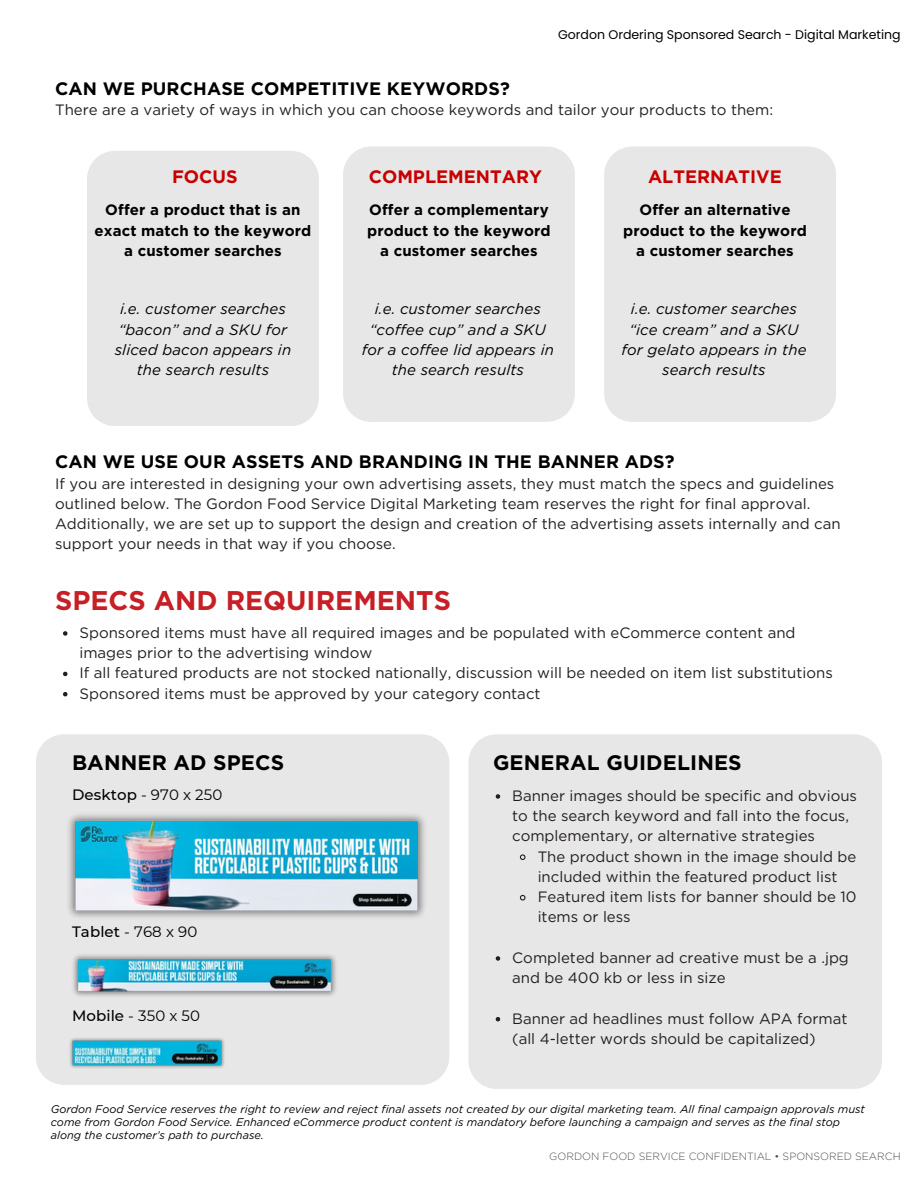
<style>
.page{position:relative;width:918px;height:1188px;background:#fff}
.page>*{position:absolute;margin:0;border:0;box-sizing:border-box;transform-origin:0 0}
.t1{font:700 27px "Gotham";color:#c62026}
.t2{font:700 21px "Gotham";letter-spacing:.005em;color:#000}
.t3{font:700 18px "Gotham";letter-spacing:.005em;color:#000}
.t4{font:700 18px "Gotham";color:#c80000}
.t5{font:15px/20.2px "Gotham";color:#231f20}
.t6{font:italic 15px/20.2px "Gotham";letter-spacing:.005em;color:#000;text-align:center}
.t7{font:700 15px/20.2px "Gotham";letter-spacing:.005em;color:#000;text-align:center}
.t8{font:15px "Montserrat";letter-spacing:.005em;color:#000}
.t9{font:12.6px "Poppins";color:#000}
.t10{font:italic 11.1px/12.9px "Gotham";color:#000}
.t11{font:300 10.5px "Gotham";color:#505050}
.s1{font-weight:500}
</style>
<div class="page">
<div style="left:604px;top:147px;width:232px;height:275px;background:#e8e7e7"></div>
<div style="left:343px;top:147px;width:232px;height:275px;background:#e8e7e7"></div>
<div style="left:87px;top:151px;width:232px;height:275px;background:#e8e7e7"></div>
<div style="left:36px;top:734px;width:413px;height:351px;background:#e8e7e7"></div>
<div style="left:468px;top:734px;width:414px;height:355px;background:#e8e7e7"></div>
<img style="left:36px;top:809px;width:413px;height:114px">
<img style="left:36px;top:950px;width:373px;height:51px">
<img style="left:37px;top:1036px;width:220px;height:34px">
<svg style="left:496px;top:794px;width:4px;height:5px"></svg>
<svg style="left:519px;top:854px;width:7px;height:7px"></svg>
<svg style="left:519px;top:894px;width:7px;height:7px"></svg>
<svg style="left:496px;top:956px;width:4px;height:5px"></svg>
<svg style="left:496px;top:1017px;width:4px;height:4px"></svg>
<svg style="left:63px;top:631px;width:5px;height:5px"></svg>
<svg style="left:63px;top:672px;width:5px;height:4px"></svg>
<svg style="left:63px;top:692px;width:5px;height:4px"></svg>
<h6 class="t9" style="left:558px;top:26px;width:344px">Gordon Ordering Sponsored Search - Digital Marketing</h6>
<p class="t3" style="left:55px;top:78px;width:456px">CAN WE PURCHASE COMPETITIVE KEYWORDS?</p>
<p class="t5" style="left:55px;top:100px;width:720px">There are a variety of ways in which you can choose keywords and tailor your products to them:</p>
<h4 class="t4" style="left:172px;top:166px;width:67px">FOCUS</h4>
<h3 class="t4" style="left:369px;top:166px;width:175px">COMPLEMENTARY</h3>
<h5 class="t4" style="left:648px;top:166px;width:135px">ALTERNATIVE</h5>
<h4 class="t7" style="left:95px;top:200px;width:218px">Offer a product that is an exact match to the keyword a customer searches</h4>
<h3 class="t7" style="left:367px;top:200px;width:185px">Offer a complementary product to the keyword a customer searches</h3>
<h5 class="t7" style="left:623px;top:200px;width:185px">Offer an alternative product to the keyword a customer searches</h5>
<h5 class="t6" style="left:115px;top:299px;width:178px">i.e. customer searches “bacon” and a SKU for sliced bacon appears in the search results</h5>
<h4 class="t6" style="left:362px;top:299px;width:194px">i.e. customer searches “coffee cup” and a SKU for a coffee lid appears in the search results</h4>
<h1 class="t6" style="left:621px;top:299px;width:187px">i.e. customer searches “ice cream” and a SKU for gelato appears in the search results</h1>
<p class="t3" style="left:55px;top:451px;width:621px">CAN WE USE OUR ASSETS AND BRANDING IN THE BANNER ADS?</p>
<p class="t5" style="left:55px;top:473px;width:787px">If you are interested in designing your own advertising assets, they must match the specs and guidelines outlined below. The Gordon Food Service Digital Marketing team reserves the right for final approval.<br>Additionally, we are set up to support the design and creation of the advertising assets internally and can support your needs in that way if you choose.</p>
<p class="t1" style="left:55px;top:584px;width:397px">SPECS AND REQUIREMENTS</p>
<p class="t5" style="left:79px;top:622px;width:718px">Sponsored items must have all required images and be populated with eCommerce content and images prior to the advertising window</p>
<p class="t5" style="left:79px;top:663px;width:755px">If all featured products are not stocked nationally, discussion will be needed on item list substitutions</p>
<p class="t5" style="left:79px;top:683px;width:463px">Sponsored items must be approved by your category contact</p>
<h5 class="t2" style="left:72px;top:750px;width:214px">BANNER AD SPECS</h5>
<p class="t8" style="left:72px;top:786px;width:152px"><span class="s1">Desktop</span> - 970 x 250</p>
<h5 class="t8" style="left:72px;top:922px;width:127px"><span class="s1">Tablet</span> - 768 x 90</h5>
<h5 class="t8" style="left:72px;top:1006px;width:130px"><span class="s1">Mobile</span> - 350 x 50</h5>
<p class="t2" style="left:493px;top:750px;width:250px">GENERAL GUIDELINES</p>
<p class="t5" style="left:512px;top:785px;width:346px">Banner images should be specific and obvious to the search keyword and fall into the focus, complementary, or alternative strategies</p>
<h2 class="t5" style="left:538px;top:846px;width:320px">The product shown in the image should be included within the featured product list</h2>
<p class="t5" style="left:538px;top:887px;width:320px">Featured item lists for banner should be 10 items or less</p>
<p class="t5" style="left:512px;top:947px;width:338px">Completed banner ad creative must be a .jpg and be 400 kb or less in size</p>
<p class="t5" style="left:512px;top:1008px;width:337px">Banner ad headlines must follow APA format (all 4-letter words should be capitalized)</p>
<p class="t10" style="left:51px;top:1103px;width:816px">Gordon Food Service reserves the right to review and reject final assets not created by our digital marketing team. All final campaign approvals must come from Gordon Food Service. Enhanced eCommerce product content is mandatory before launching a campaign and serves as the final stop along the customer’s path to purchase.</p>
<h3 class="t11" style="left:549px;top:1150px;width:353px">GORDON FOOD SERVICE CONFIDENTIAL • SPONSORED SEARCH</h3>
</div>
